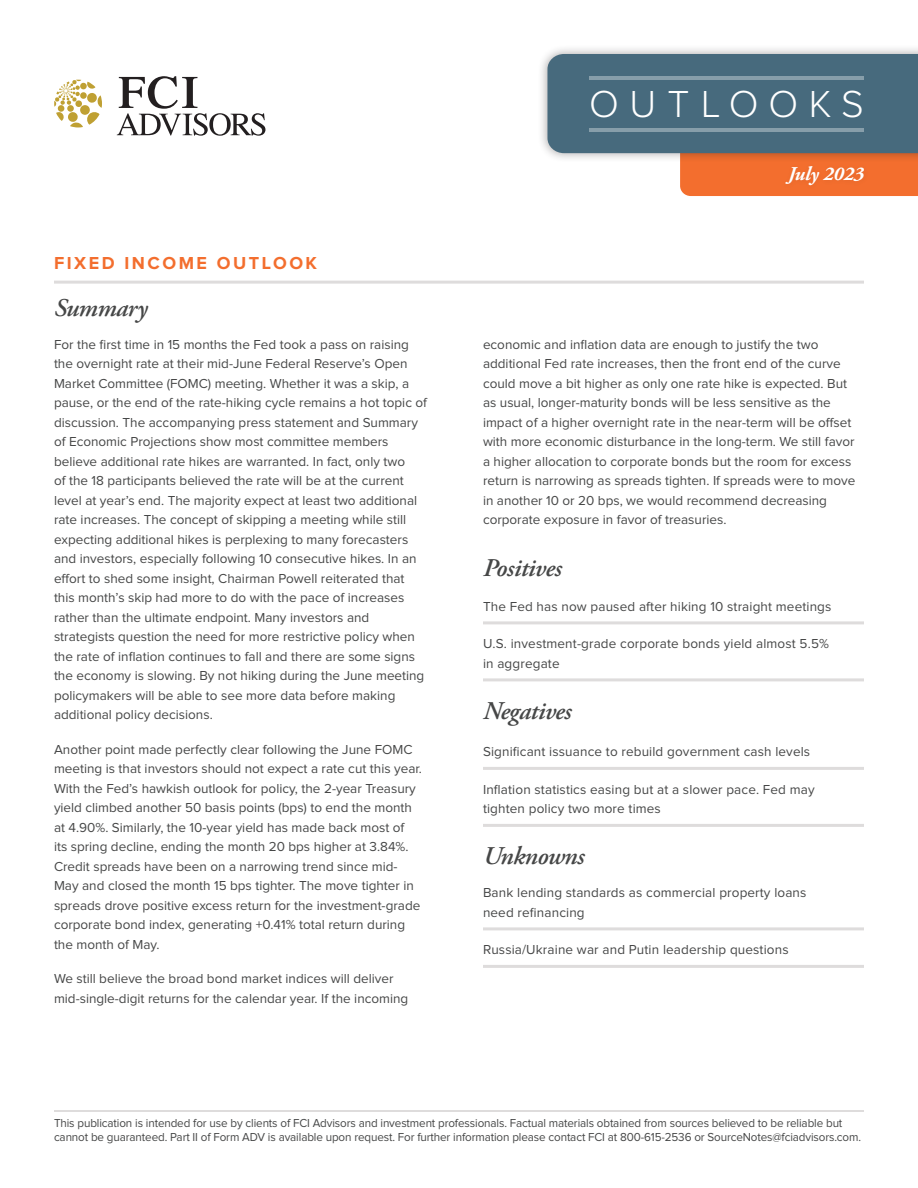
<style>
.page{position:relative;width:918px;height:1188px;background:#fff}
.page>*{position:absolute;margin:0;border:0;box-sizing:border-box;transform-origin:0 0}
.t1{font:300 39px "Proxima Nova";letter-spacing:.27em;color:#fff}
.bullets-square{font:italic 600 25.5px "Adobe Garamond Pro";letter-spacing:-.02em;color:#464747}
.palatino-main{font:italic 600 25.5px "Adobe Garamond Pro";letter-spacing:-.02em;color:#464747}
.t2{font:italic 700 19.5px "Adobe Garamond Pro";color:#fff}
.t3{font:700 18px "Proxima Nova";letter-spacing:.14em;color:#f36e2e}
.palatino-main-2{font:13.5px/19.5px "Proxima Nova";color:#464747}
.bullets-square-2{font:13.5px/19.5px "Proxima Nova";letter-spacing:.01em;color:#464747}
.t4{font:12px/14.4px "Proxima Nova";letter-spacing:-.01em;color:#464747}
</style>
<div class="page">
<div style="left:538px;top:44px;width:380px;height:119px;background:#231f20;opacity:.38"></div>
<svg style="left:547px;top:54px;width:371px;height:142px;background:#777c7f"></svg>
<hr style="left:590px;top:76px;width:274px;height:4px;background:#879eaa">
<hr style="left:590px;top:128px;width:274px;height:4px;background:#879eaa">
<div style="left:781px;top:162px;width:88px;height:29px;background:#f16d2d"></div>
<hr style="left:483px;top:621px;width:381px;height:3px;background:#dedcdc">
<hr style="left:483px;top:678px;width:381px;height:3px;background:#dedcdc">
<hr style="left:483px;top:767px;width:381px;height:3px;background:#dedcdc">
<hr style="left:483px;top:824px;width:381px;height:3px;background:#dedcdc">
<hr style="left:483px;top:927px;width:381px;height:3px;background:#dedcdc">
<hr style="left:483px;top:965px;width:381px;height:3px;background:#dedcdc">
<hr style="left:54px;top:281px;width:810px;height:3px;background:#dedcdc">
<hr style="left:54px;top:1110px;width:810px;height:2px;background:#dedcdc">
<svg style="left:54px;top:80px;width:48px;height:47px"></svg>
<svg style="left:117px;top:76px;width:148px;height:60px"></svg>
<h1 class="t1" style="left:589px;top:86px;width:276px">OUTLOOKS</h1>
<p class="t3" style="left:54px;top:254px;width:265px">FIXED INCOME OUTLOOK</p>
<p class="bullets-square" style="left:54px;top:293px;width:95px">Summary</p>
<p class="palatino-main-2" style="left:54px;top:335px;width:375px">For the first time in 15 months the Fed took a pass on raising the overnight rate at their mid-June Federal Reserve’s Open Market Committee (FOMC) meeting. Whether it was a skip, a pause, or the end of the rate-hiking cycle remains a hot topic of discussion. The accompanying press statement and Summary of Economic Projections show most committee members believe additional rate hikes are warranted. In fact, only two<br>of the 18 participants believed the rate will be at the current level at year’s end. The majority expect at least two additional rate increases. The concept of skipping a meeting while still expecting additional hikes is perplexing to many forecasters and investors, especially following 10 consecutive hikes. In an effort to shed some insight, Chairman Powell reiterated that this month’s skip had more to do with the pace of increases rather than the ultimate endpoint. Many investors and strategists question the need for more restrictive policy when the rate of inflation continues to fall and there are some signs the economy is slowing. By not hiking during the June meeting policymakers will be able to see more data before making additional policy decisions.</p>
<p class="palatino-main-2" style="left:54px;top:740px;width:369px">Another point made perfectly clear following the June FOMC meeting is that investors should not expect a rate cut this year.<br>With the Fed’s hawkish outlook for policy, the 2-year Treasury yield climbed another 50 basis points (bps) to end the month at 4.90%. Similarly, the 10-year yield has made back most of<br>its spring decline, ending the month 20 bps higher at 3.84%.<br>Credit spreads have been on a narrowing trend since mid-May and closed the month 15 bps tighter. The move tighter in spreads drove positive excess return for the investment-grade corporate bond index, generating +0.41% total return during the month of May.</p>
<p class="palatino-main-2" style="left:54px;top:970px;width:356px">We still believe the broad bond market indices will deliver mid-single-digit returns for the calendar year. If the incoming</p>
<h3 class="t2" style="left:788px;top:162px;width:77px">July 2023</h3>
<p class="palatino-main-2" style="left:483px;top:335px;width:374px">economic and inflation data are enough to justify the two additional Fed rate increases, then the front end of the curve could move a bit higher as only one rate hike is expected. But as usual, longer-maturity bonds will be less sensitive as the impact of a higher overnight rate in the near-term will be offset with more economic disturbance in the long-term. We still favor a higher allocation to corporate bonds but the room for excess return is narrowing as spreads tighten. If spreads were to move in another 10 or 20 bps, we would recommend decreasing corporate exposure in favor of treasuries.</p>
<p class="palatino-main" style="left:483px;top:554px;width:80px">Positives</p>
<p class="bullets-square-2" style="left:483px;top:597px;width:350px">The Fed has now paused after hiking 10 straight meetings</p>
<p class="bullets-square-2" style="left:483px;top:635px;width:347px">U.S. investment-grade corporate bonds yield almost 5.5% in aggregate</p>
<p class="bullets-square" style="left:483px;top:696px;width:90px">Negatives</p>
<p class="bullets-square-2" style="left:483px;top:743px;width:329px">Significant issuance to rebuild government cash levels</p>
<p class="bullets-square-2" style="left:483px;top:780px;width:333px">Inflation statistics easing but at a slower pace. Fed may tighten policy two more times</p>
<p class="bullets-square" style="left:483px;top:842px;width:103px">Unknowns</p>
<p class="bullets-square-2" style="left:483px;top:884px;width:325px">Bank lending standards as commercial property loans need refinancing</p>
<p class="bullets-square-2" style="left:483px;top:941px;width:307px">Russia/Ukraine war and Putin leadership questions</p>
<p class="t4" style="left:54px;top:1116px;width:809px">This publication is intended for use by clients of FCI Advisors and investment professionals. Factual materials obtained from sources believed to be reliable but cannot be guaranteed. Part II of Form ADV is available upon request. For further information please contact FCI at 800-615-2536 or SourceNotes@fciadvisors.com.</p>
</div>
